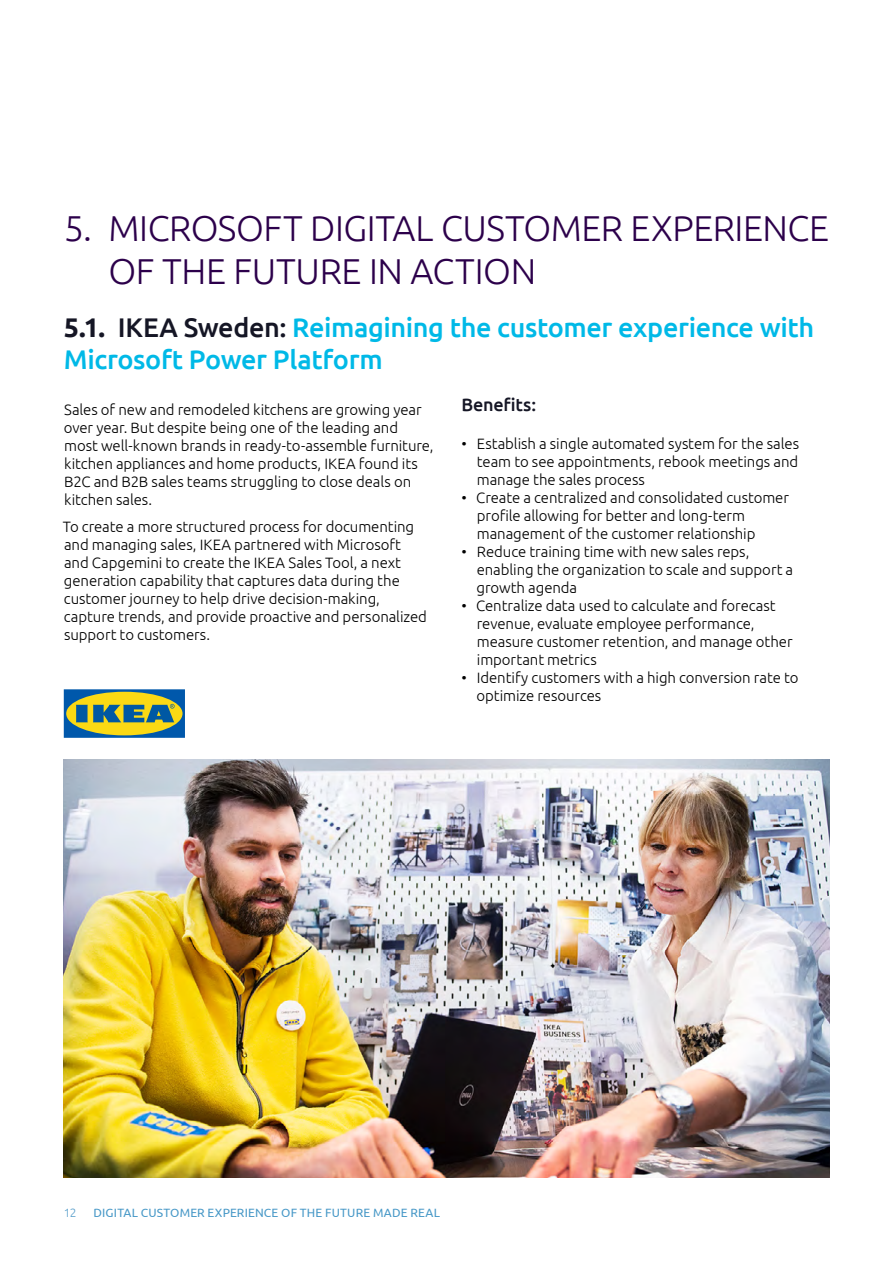
<style>
.page{position:relative;width:893px;height:1263px;background:#fff}
.page>*{position:absolute;margin:0;border:0;box-sizing:border-box;transform-origin:0 0}
.t1{font:300 36px/43.2px "Ubuntu";letter-spacing:-.01em;color:#2c004b}
.t2{font:500 27px/32.4px "Ubuntu";letter-spacing:-.015em;color:#00b9e7}
.t3{font:500 18px "Ubuntu";letter-spacing:-.01em;color:#151625}
.t4{font:300 15px/18px "Ubuntu";letter-spacing:-.005em;color:#000}
.t5{font:12px "Ubuntu";letter-spacing:.015em;color:#4798c7}
.t6{font:300 12px "Ubuntu";color:#569dca}
.s1{font-weight:700;color:#151625}
.s2{color:#151625}
</style>
<div class="page">
<img style="left:64px;top:760px;width:765px;height:418px">
<svg style="left:64px;top:689px;width:121px;height:49px;background:#779563"></svg>
<h1 class="t1" style="left:64px;top:205px;width:30px">5.</h1>
<h1 class="t1" style="left:108px;top:205px;width:722px">MICROSOFT DIGITAL CUSTOMER EXPERIENCE<br>OF THE FUTURE IN ACTION</h1>
<h2 class="t2" style="left:64px;top:310px;width:752px"><span class="s1">5.1.</span> <span class="s2">IKEA Sweden:</span> Reimagining the customer experience with<br>Microsoft Power Platform</h2>
<p class="t4" style="left:64px;top:400px;width:371px">Sales of new and remodeled kitchens are growing year over year. But despite being one of the leading and most well-known brands in ready-to-assemble furniture, kitchen appliances and home products, IKEA found its B2C and B2B sales teams struggling to close deals on kitchen sales.</p>
<p class="t4" style="left:63px;top:517px;width:366px">To create a more structured process for documenting and managing sales, IKEA partnered with Microsoft and Capgemini to create the IKEA Sales Tool, a next generation capability that captures data during the customer journey to help drive decision-making, capture trends, and provide proactive and personalized support to customers.</p>
<p class="t3" style="left:461px;top:393px;width:76px">Benefits:</p>
<p class="t4" style="left:477px;top:434px;width:324px;text-align:justify;text-indent:-15px">• Establish a single automated system for the sales team to see appointments, rebook meetings and manage the sales process</p>
<p class="t4" style="left:477px;top:488px;width:314px;text-indent:-15px">• Create a centralized and consolidated customer profile allowing for better and long-term management of the customer relationship</p>
<p class="t4" style="left:476px;top:542px;width:318px;text-indent:-15px">• Reduce training time with new sales reps, enabling the organization to scale and support a growth agenda</p>
<p class="t4" style="left:477px;top:596px;width:317px;text-indent:-15px">• Centralize data used to calculate and forecast revenue, evaluate employee performance, measure customer retention, and manage other important metrics</p>
<p class="t4" style="left:476px;top:668px;width:323px;text-indent:-15px">• Identify customers with a high conversion rate to optimize resources</p>
<p class="t6" style="left:64px;top:1205px;width:14px">12</p>
<p class="t5" style="left:94px;top:1205px;width:348px">DIGITAL CUSTOMER EXPERIENCE OF THE FUTURE MADE REAL</p>
</div>
